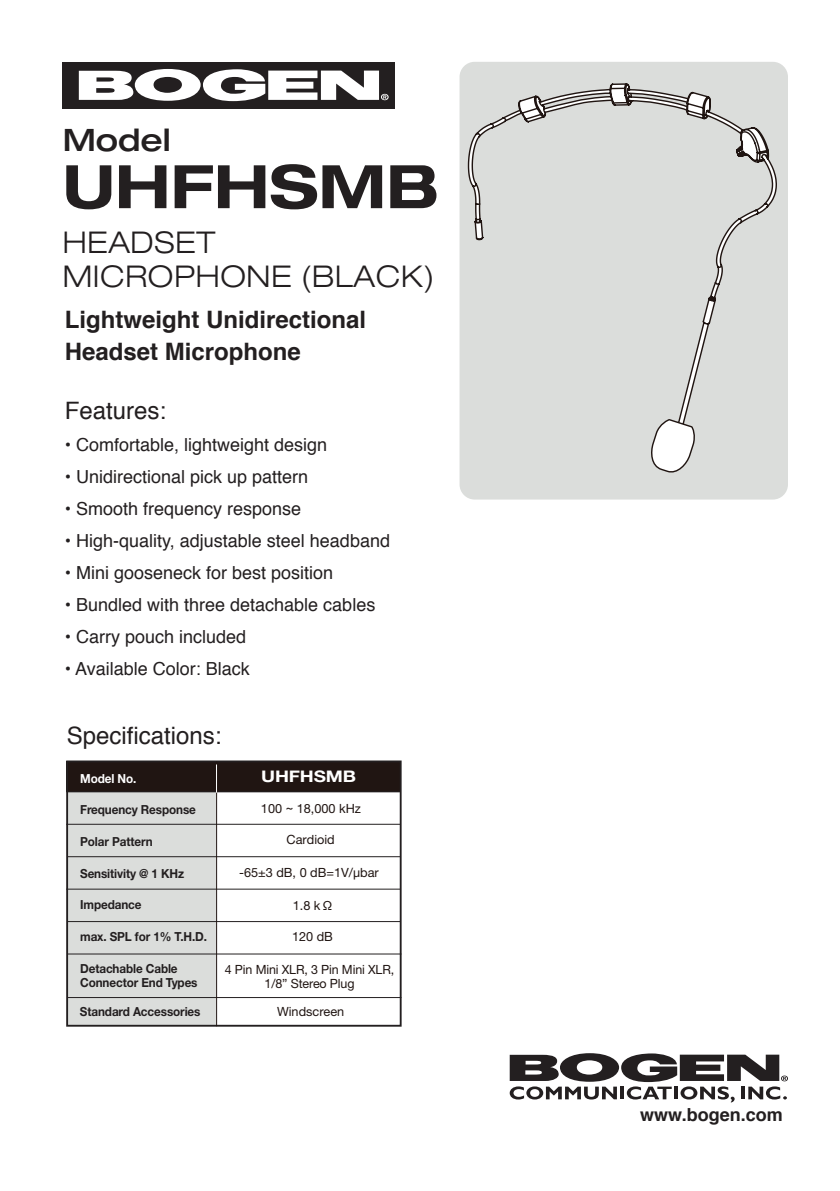
<style>
.page{position:relative;width:840px;height:1191px;background:#fff}
.page>*{position:absolute;margin:0;border:0;box-sizing:border-box;transform-origin:0 0}
.t1{font:700 expanded 60px "Helvetica Neue";color:#231f20}
.t2{font:500 expanded 31px "Helvetica Neue";color:#231f20}
.t3{font:300 expanded 30px "Helvetica Neue";letter-spacing:.02em;color:#231f20}
.t4{font:700 24px "Helvetica";color:#231f20}
.t5{font:24px "Helvetica";color:#231f20}
.t6{font:18px "Helvetica";color:#231f20}
.t7{font:700 18px "Helvetica";color:#231f20}
.t8{font:700 16px "Helvetica Neue";letter-spacing:-.01em;color:#fff;scale:1.18 1}
.t9{font:12.6px/14.2px "Helvetica Neue";color:#201512;text-align:center}
.t10{font:700 12.4px/14.2px "Helvetica Neue";letter-spacing:-.01em;color:#231f20;scale:.94 1}
.t11{font:700 12.4px "Helvetica Neue";letter-spacing:-.01em;color:#fff;scale:.94 1}
</style>
<div class="page">
<div style="left:62px;top:62px;width:332px;height:46px;background:#231f20"></div>
<svg style="left:79px;top:69px;width:309px;height:32px"></svg>
<svg style="left:509px;top:1053px;width:279px;height:49px"></svg>
<div style="left:459px;top:62px;width:329px;height:438px;background:#dbdddb;border-radius:15px"></div>
<svg style="left:467px;top:83px;width:310px;height:390px"></svg>
<div style="left:67px;top:761px;width:334px;height:30px;background:#201512"></div>
<div style="left:67px;top:792px;width:149px;height:233px;background:#dbdddb"></div>
<hr style="left:66px;top:791px;width:334px;height:1px;background:#231f20">
<hr style="left:66px;top:824px;width:334px;height:1px;background:#231f20">
<hr style="left:67px;top:856px;width:334px;height:1px;background:#231f20">
<hr style="left:66px;top:889px;width:334px;height:1px;background:#231f20">
<hr style="left:67px;top:921px;width:334px;height:1px;background:#231f20">
<hr style="left:67px;top:954px;width:334px;height:1px;background:#231f20">
<hr style="left:67px;top:997px;width:334px;height:1px;background:#231f20">
<div style="left:66px;top:760px;width:335px;height:267px;border:2px solid #231f20"></div>
<hr style="left:216px;top:761px;width:1px;height:265px;background:#201512">
<svg style="left:216px;top:764px;width:1px;height:29px"></svg>
<p class="t2" style="left:63px;top:121px;width:110px">Model</p>
<p class="t1" style="left:63px;top:149px;width:378px">UHFHSMB</p>
<p class="t3" style="left:63px;top:224px;width:154px">HEADSET</p>
<p class="t3" style="left:63px;top:258px;width:373px">MICROPHONE (BLACK)</p>
<p class="t4" style="left:65px;top:300px;width:303px">Lightweight Unidirectional</p>
<p class="t4" style="left:65px;top:332px;width:238px">Headset Microphone</p>
<p class="t5" style="left:65px;top:392px;width:103px">Features:</p>
<p class="t6" style="left:65px;top:431px;width:264px">• Comfortable, lightweight design</p>
<p class="t6" style="left:65px;top:463px;width:245px">• Unidirectional pick up pattern</p>
<p class="t6" style="left:65px;top:495px;width:238px">• Smooth frequency response</p>
<p class="t6" style="left:65px;top:527px;width:327px">• High-quality, adjustable steel headband</p>
<p class="t6" style="left:65px;top:559px;width:270px">• Mini gooseneck for best position</p>
<p class="t6" style="left:65px;top:591px;width:312px">• Bundled with three detachable cables</p>
<p class="t6" style="left:65px;top:623px;width:183px">• Carry pouch included</p>
<p class="t6" style="left:65px;top:655px;width:187px">• Available Color: Black</p>
<p class="t5" style="left:67px;top:717px;width:156px">Specifications:</p>
<p class="t11" style="left:80px;top:768px;width:61px">Model No.</p>
<p class="t10" style="left:80px;top:803px;width:125px">Frequency Response</p>
<p class="t10" style="left:80px;top:835px;width:79px">Polar Pattern</p>
<p class="t10" style="left:80px;top:866px;width:112px">Sensitivity @ 1 KHz</p>
<p class="t10" style="left:80px;top:898px;width:67px">Impedance</p>
<p class="t10" style="left:80px;top:930px;width:136px">max. SPL for 1% T.H.D.</p>
<p class="t10" style="left:80px;top:961px;width:126px">Detachable Cable<br>Connector End Types</p>
<p class="t10" style="left:80px;top:1004px;width:130px">Standard Accessories</p>
<p class="t8" style="left:261px;top:764px;width:82px">UHFHSMB</p>
<p class="t9" style="left:261px;top:802px;width:102px">100 ~ 18,000 kHz</p>
<p class="t9" style="left:286px;top:833px;width:50px">Cardioid</p>
<p class="t9" style="left:239px;top:866px;width:141px">-65±3 dB, 0 dB=1V/μbar</p>
<p class="t9" style="left:293px;top:899px;width:41px">1.8 k Ω</p>
<p class="t9" style="left:292px;top:930px;width:42px">120 dB</p>
<p class="t9" style="left:225px;top:963px;width:171px">4 Pin Mini XLR, 3 Pin Mini XLR,<br>1/8” Stereo Plug</p>
<p class="t9" style="left:277px;top:1005px;width:69px">Windscreen</p>
<p class="t7" style="left:640px;top:1100px;width:144px">www.bogen.com</p>
</div>
